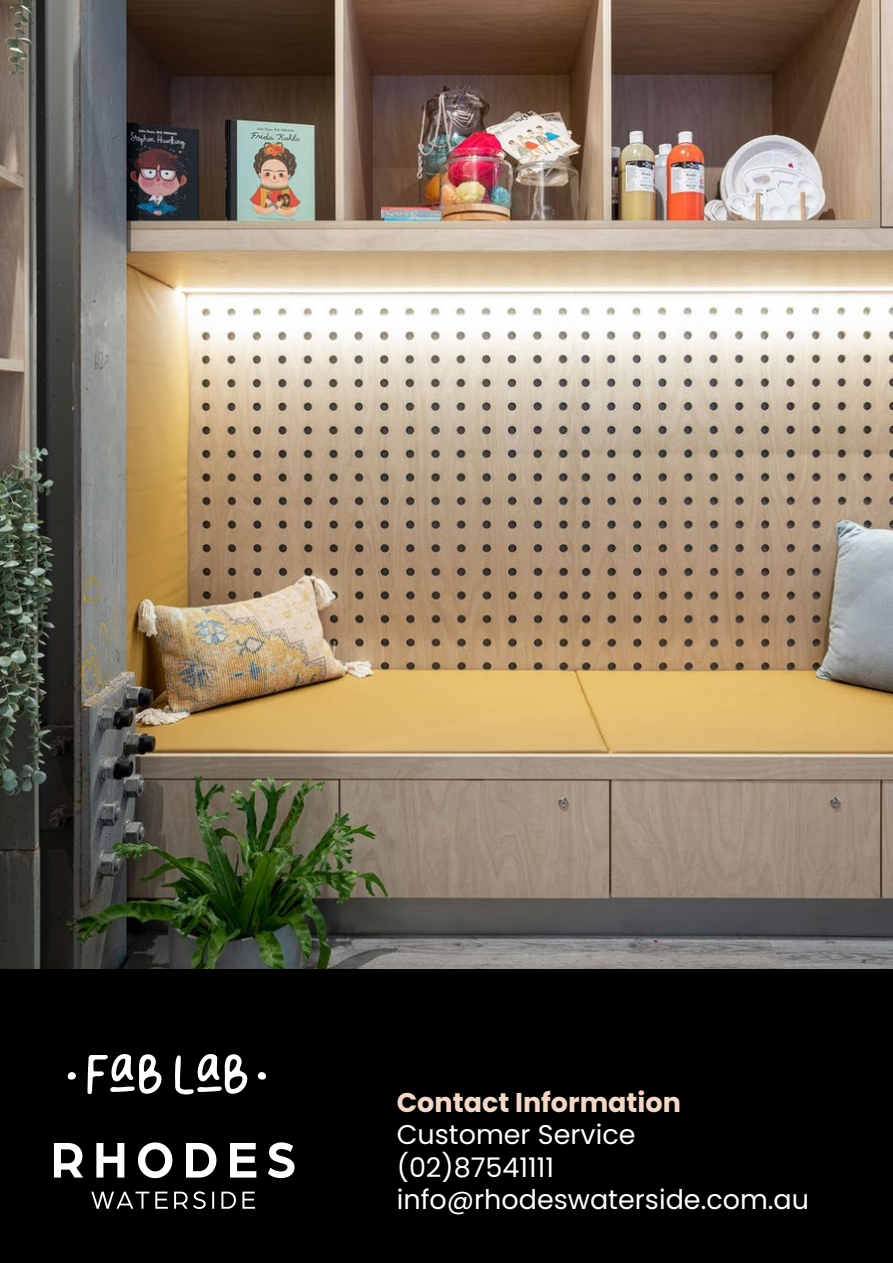
<style>
.page{position:relative;width:893px;height:1263px;background:#fff}
.page>*{position:absolute;margin:0;border:0;box-sizing:border-box;transform-origin:0 0}
.t1{font:55.8px "Angeline";color:#fff}
.t2{font:53.25px "Angeline";color:#fff}
.t3{font:27px/32.4px "Poppins";color:#fff}
.t4{font:700 27px "Poppins";color:#f4d8c7}
</style>
<div class="page">
<img style="left:0;top:0;width:893px;height:969px">
<div style="left:0;top:969px;width:893px;height:294px;background:#000"></div>
<svg style="left:53px;top:1072px;width:242px;height:106px"></svg>
<svg style="left:91px;top:1191px;width:164px;height:18px"></svg>
<h2 class="t2" style="left:110px;top:1038px;width:112px">a a</h2>
<h1 class="t1" style="left:85px;top:1049px;width:165px">F BL B</h1>
<p class="t4" style="left:397px;top:1087px;width:286px">Contact Information</p>
<p class="t3" style="left:397px;top:1119px;width:414px">Customer Service<br>(02)87541111 info@rhodeswaterside.com.au</p>
</div>
